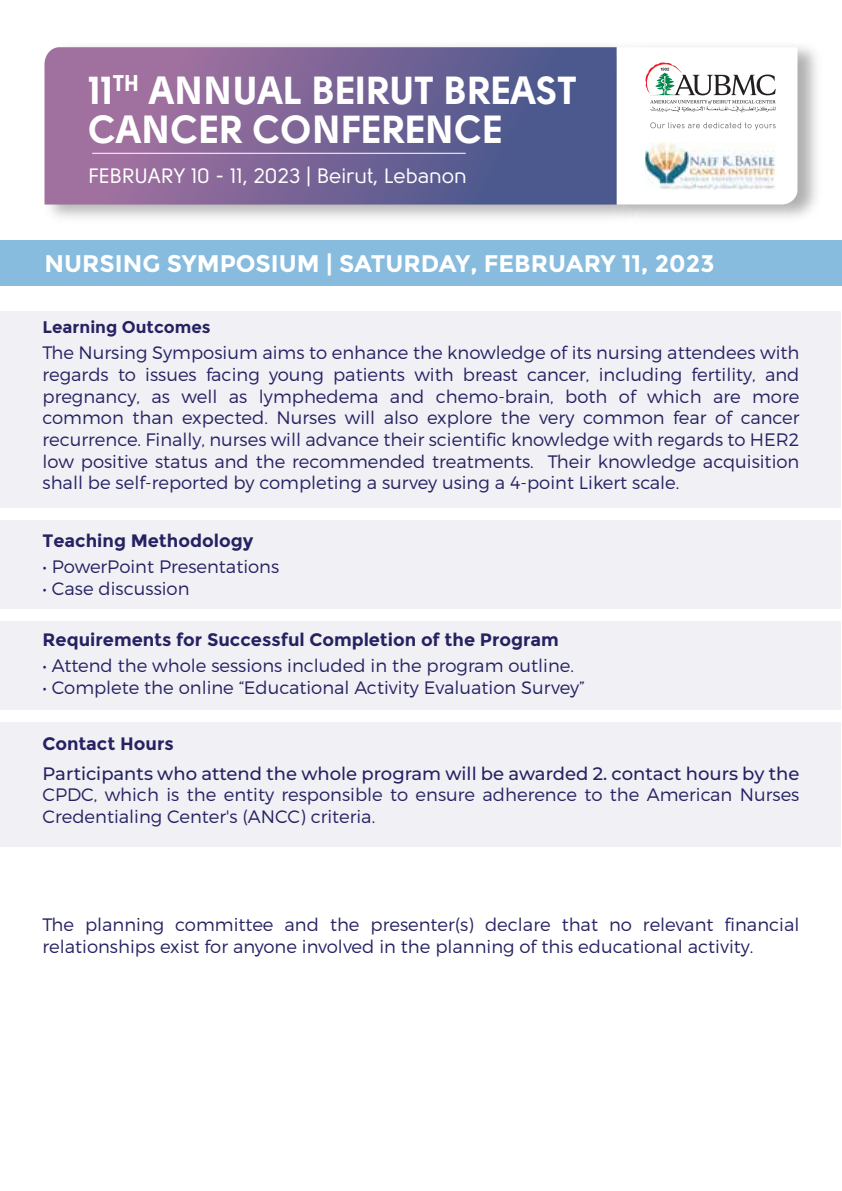
<style>
.page{position:relative;width:842px;height:1191px;background:#fff}
.page>*{position:absolute;margin:0;border:0;box-sizing:border-box;transform-origin:0 0}
.t1{font:900 39px/39px "Solomon";color:#fff}
.t2{font:700 24px "Montserrat";color:#fff}
.t3{font:20.8px "Solomon";color:#fff}
.t4{font:300 18px/21.6px "Montserrat";color:#262262}
.t5{font:700 18px "Montserrat";color:#262262}
.t6{font:500 18px "Montserrat";color:#262262}
.t7{font:700 17px "Montserrat";color:#262262}
</style>
<div class="page">
<svg style="left:45px;top:47px;width:566px;height:157px;background:#786596"></svg>
<img style="left:611px;top:43px;width:206px;height:178px">
<svg style="left:617px;top:47px;width:180px;height:157px"></svg>
<img style="left:645px;top:142px;width:131px;height:48px">
<div style="left:0;top:240px;width:842px;height:45px;background:#87bcdf"></div>
<div style="left:0;top:311px;width:841px;height:197px;background:#f0f0f5"></div>
<div style="left:0;top:520px;width:841px;height:89px;background:#f0f0f5"></div>
<div style="left:0;top:621px;width:841px;height:89px;background:#f0f0f5"></div>
<div style="left:0;top:722px;width:841px;height:125px;background:#f0f0f5"></div>
<h1 class="t1" style="left:88px;top:70px;width:490px">11<sup>TH</sup> ANNUAL BEIRUT BREAST<br>CANCER CONFERENCE</h1>
<p class="t3" style="left:88px;top:164px;width:380px">FEBRUARY 10 - 11, 2023 | Beirut, Lebanon</p>
<h2 class="t2" style="left:44px;top:249px;width:672px">NURSING SYMPOSIUM | SATURDAY, FEBRUARY 11, 2023</h2>
<p class="t7" style="left:43px;top:317px;width:170px">Learning Outcomes</p>
<p class="t4" style="left:43px;top:342px;width:758px;text-align:justify">The Nursing Symposium aims to enhance the knowledge of its nursing attendees with regards to issues facing young patients with breast cancer, including fertility, and pregnancy, as well as lymphedema and chemo-brain, both of which are more common than expected. Nurses will also explore the very common fear of cancer recurrence. Finally, nurses will advance their scientific knowledge with regards to HER2 low positive status and the recommended treatments. Their knowledge acquisition shall be self-reported by completing a survey using a 4-point Likert scale.</p>
<p class="t5" style="left:43px;top:530px;width:212px">Teaching Methodology</p>
<p class="t4" style="left:43px;top:555px;width:238px">• PowerPoint Presentations</p>
<p class="t4" style="left:43px;top:577px;width:149px">• Case discussion</p>
<p class="t5" style="left:43px;top:629px;width:518px">Requirements for Successful Completion of the Program</p>
<p class="t4" style="left:43px;top:655px;width:533px">• Attend the whole sessions included in the program outline.</p>
<p class="t4" style="left:43px;top:676px;width:543px">• Complete the online “Educational Activity Evaluation Survey”</p>
<p class="t5" style="left:43px;top:732px;width:133px">Contact Hours</p>
<p class="t6" style="left:43px;top:761px;width:758px">Participants who attend the whole program will be awarded 2. contact hours by the</p>
<p class="t4" style="left:43px;top:783px;width:758px">CPDC, which is the entity responsible to ensure adherence to the American Nurses<br>Credentialing Center's (ANCC) criteria.</p>
<p class="t4" style="left:43px;top:913px;width:758px">The planning committee and the presenter(s) declare that no relevant financial relationships exist for anyone involved in the planning of this educational activity.</p>
</div>
